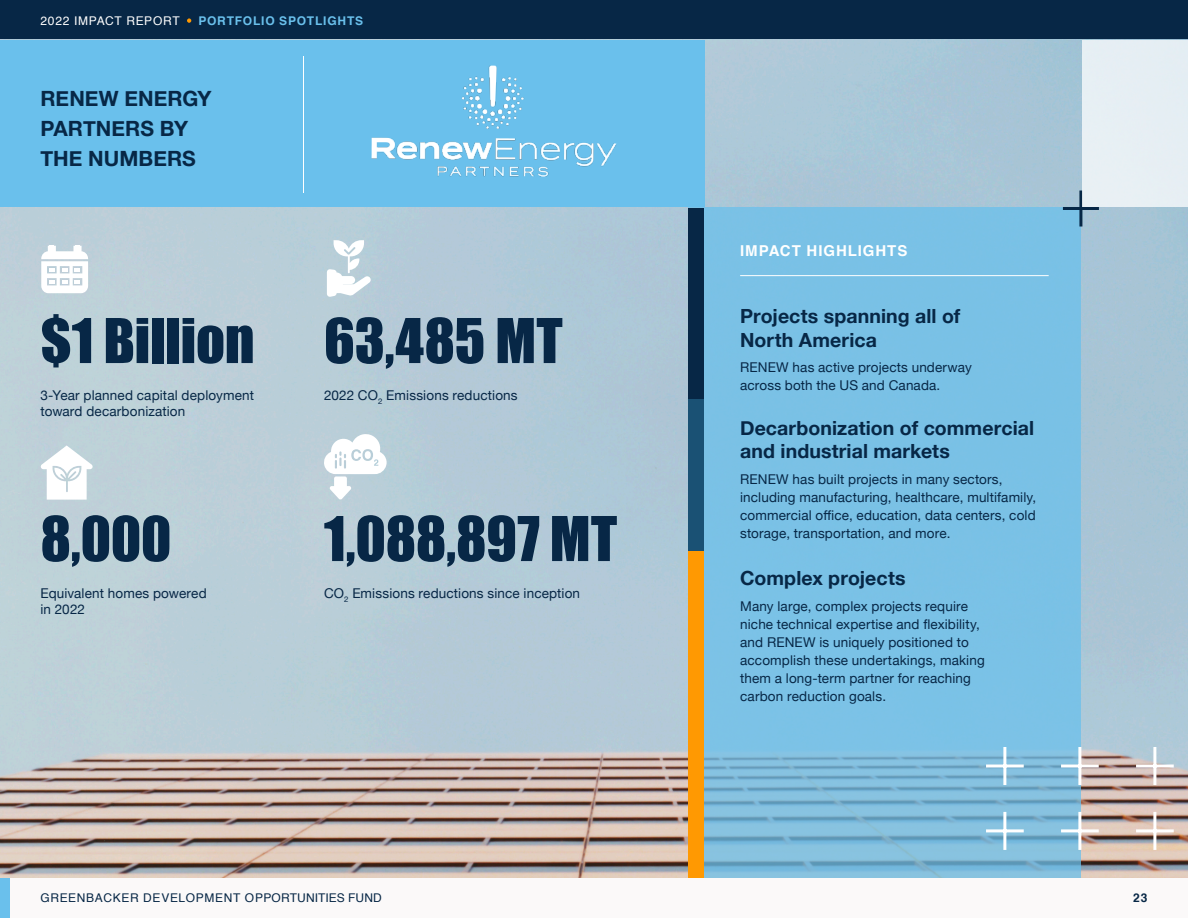
<style>
.page{position:relative;width:1188px;height:918px;background:#fff}
.page>*{position:absolute;margin:0;border:0;box-sizing:border-box;transform-origin:0 0}
.portfolio_stat_numbe{font:57px "Impact";letter-spacing:-.005em;color:#072746}
.header_white{font:700 21px/30px "Helvetica Neue";color:#072746}
.title_name{font:700 19.5px/23.4px "Helvetica Neue";letter-spacing:.005em;color:#072746}
.Eyebrow{font:700 15px "Helvetica";letter-spacing:.06em;color:#fff}
.body{font:13.5px/18px "Helvetica Neue";letter-spacing:.01em;color:#072746}
.Small_stat_subtext{font:13.5px/16.5px "Helvetica Neue";letter-spacing:.01em;color:#072746}
.t1{font:12px "Helvetica";letter-spacing:.045em;color:#072746}
.t2{font:700 12px "Helvetica";letter-spacing:.065em;color:#6ac0ec}
.t3{font:12px "Helvetica";letter-spacing:.06em;color:#fff}
.t4{font:700 12px "Helvetica";color:#072746}
</style>
<div class="page">
<div style="left:10px;top:878px;width:1178px;height:40px;background:#fbf9f9"></div>
<div style="left:0;top:878px;width:10px;height:40px;background:#6ac0ec"></div>
<div style="left:0;top:0;width:1188px;height:41px;background:#072746"></div>
<svg style="left:187px;top:18px;width:4px;height:5px"></svg>
<img style="left:0;top:40px;width:1188px;height:837px">
<div style="left:0;top:40px;width:704px;height:167px;background:#6ac0ec"></div>
<svg style="left:688px;top:207px;width:393px;height:670px;background:#7abfe3"></svg>
<div style="left:688px;top:209px;width:16px;height:191px;background:#072746"></div>
<div style="left:688px;top:400px;width:16px;height:151px;background:#1a5174"></div>
<div style="left:688px;top:551px;width:16px;height:326px;background:#ff9902"></div>
<hr style="left:1079px;top:191px;width:3px;height:36px;background:#072746">
<hr style="left:1063px;top:207px;width:36px;height:3px;background:#072746">
<div style="left:1082px;top:41px;width:106px;height:166px;background:#e7eff4"></div>
<hr style="left:1187px;top:812px;width:1px;height:38px;background:#fff">
<hr style="left:1153px;top:812px;width:3px;height:38px;background:#fff">
<hr style="left:1136px;top:829px;width:38px;height:3px;background:#fff">
<hr style="left:1078px;top:812px;width:3px;height:38px;background:#fff">
<hr style="left:1061px;top:829px;width:38px;height:3px;background:#fff">
<hr style="left:1003px;top:812px;width:3px;height:38px;background:#fff">
<hr style="left:986px;top:829px;width:38px;height:3px;background:#fff">
<hr style="left:1187px;top:747px;width:1px;height:38px;background:#fff">
<hr style="left:1153px;top:747px;width:3px;height:38px;background:#fff">
<hr style="left:1136px;top:765px;width:38px;height:3px;background:#fff">
<hr style="left:1078px;top:747px;width:3px;height:38px;background:#fff">
<hr style="left:1061px;top:765px;width:38px;height:3px;background:#fff">
<hr style="left:1003px;top:747px;width:3px;height:38px;background:#fff">
<hr style="left:986px;top:765px;width:38px;height:3px;background:#fff">
<svg style="left:41px;top:246px;width:47px;height:47px"></svg>
<div style="left:75px;top:246px;width:5px;height:8px;background:#fff"></div>
<div style="left:49px;top:246px;width:5px;height:8px;background:#fff"></div>
<svg style="left:324px;top:434px;width:63px;height:66px"></svg>
<svg style="left:327px;top:240px;width:44px;height:57px"></svg>
<svg style="left:41px;top:445px;width:52px;height:55px"></svg>
<hr style="left:740px;top:275px;width:309px;height:1px;background:#fff">
<hr style="left:303px;top:57px;width:1px;height:136px;background:#fff">
<img style="left:372px;top:66px;width:244px;height:111px">
<p class="t3" style="left:40px;top:11px;width:141px">2022 IMPACT REPORT</p>
<p class="t2" style="left:198px;top:11px;width:166px">PORTFOLIO SPOTLIGHTS</p>
<p class="header_white" style="left:40px;top:84px;width:173px">RENEW ENERGY<br>PARTNERS BY<br>THE NUMBERS</p>
<p class="portfolio_stat_numbe" style="left:40px;top:296px;width:216px">$1 Billion</p>
<p class="Small_stat_subtext" style="left:40px;top:388px;width:215px">3-Year planned capital deployment toward decarbonization</p>
<p class="portfolio_stat_numbe" style="left:40px;top:494px;width:132px">8,000</p>
<p class="Small_stat_subtext" style="left:40px;top:586px;width:168px">Equivalent homes powered in 2022</p>
<p class="portfolio_stat_numbe" style="left:324px;top:296px;width:240px">63,485 MT</p>
<p class="Small_stat_subtext" style="left:324px;top:388px;width:195px">2022 CO<sub>2</sub> Emissions reductions</p>
<p class="portfolio_stat_numbe" style="left:324px;top:494px;width:295px">1,088,897 MT</p>
<p class="Small_stat_subtext" style="left:324px;top:586px;width:258px">CO<sub>2</sub> Emissions reductions since inception</p>
<p class="Eyebrow" style="left:740px;top:238px;width:169px">IMPACT HIGHLIGHTS</p>
<p class="title_name" style="left:740px;top:305px;width:222px">Projects spanning all of<br>North America</p>
<p class="body" style="left:740px;top:359px;width:233px">RENEW has active projects underway across both the US and Canada.</p>
<p class="title_name" style="left:740px;top:417px;width:296px">Decarbonization of commercial and industrial markets</p>
<p class="body" style="left:740px;top:471px;width:298px">RENEW has built projects in many sectors, including manufacturing, healthcare, multifamily, commercial office, education, data centers, cold storage, transportation, and more.</p>
<p class="title_name" style="left:740px;top:567px;width:167px">Complex projects</p>
<p class="body" style="left:740px;top:598px;width:246px">Many large, complex projects require niche technical expertise and flexibility, and RENEW is uniquely positioned to accomplish these undertakings, making them a long-term partner for reaching carbon reduction goals.</p>
<p class="t1" style="left:40px;top:889px;width:343px">GREENBACKER DEVELOPMENT OPPORTUNITIES FUND</p>
<p class="t4" style="left:1133px;top:888px;width:16px">23</p>
</div>
